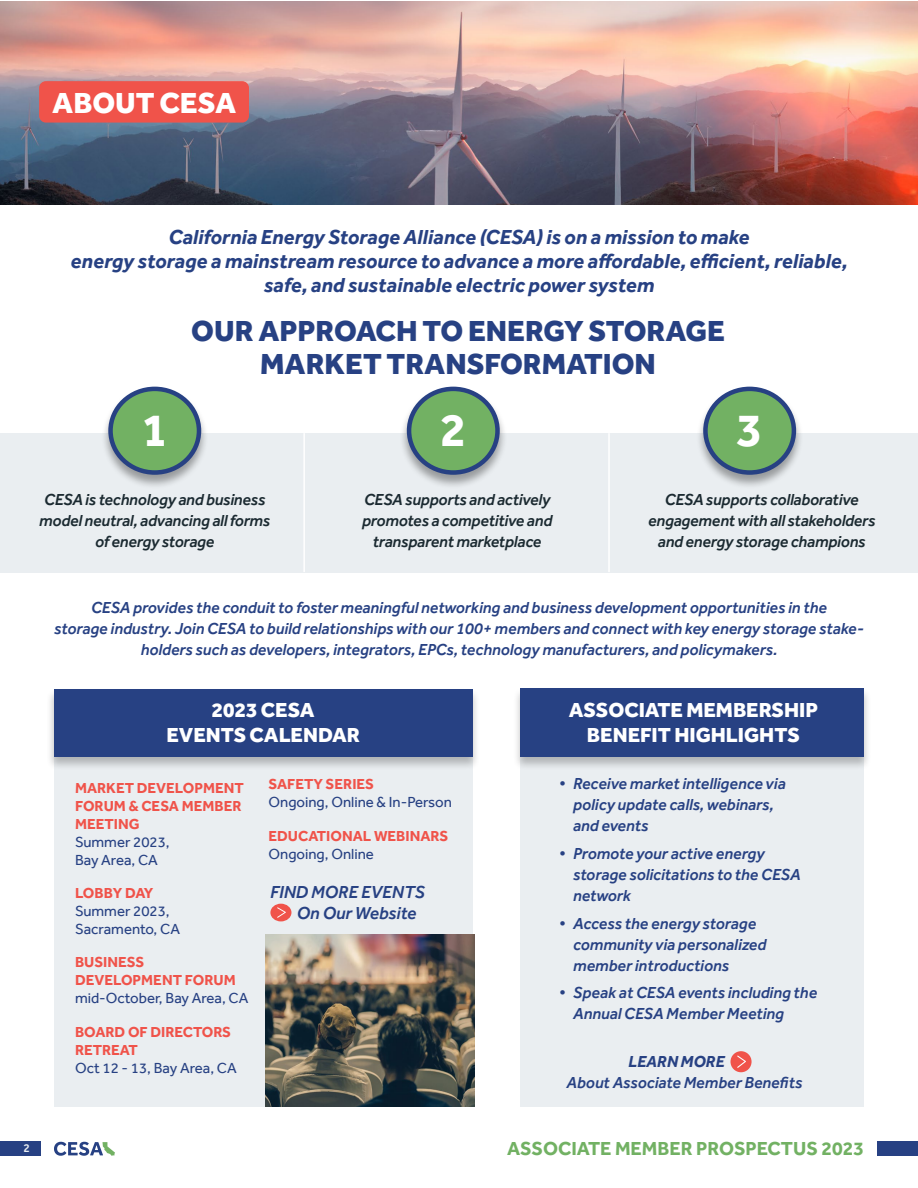
<style>
.page{position:relative;width:918px;height:1188px;background:#fff}
.page>*{position:absolute;margin:0;border:0;box-sizing:border-box;transform-origin:0 0}
.t1{font:700 48px "Effra";color:#fff}
.t2{font:800 30px/33px "Effra";color:#274183;text-align:center}
.t3{font:800 30px "Effra";color:#fff}
.t4{font:italic 700 21px/24px "Effra";color:#274183;text-align:center}
.t5{font:800 21px/25.5px "Effra";color:#fff;text-align:center}
.t6{font:700 19.5px "Effra";color:#72b163}
.t7{font:italic 500 18px/21.6px "Effra";color:#274183}
.t8{font:italic 500 16.5px/21px "Effra";color:#274183}
.t9{font:italic 500 16.5px/21px "Effra";letter-spacing:-.01em;color:#1b2a31;text-align:center}
.t10{font:italic 700 16.5px "Effra";color:#274183}
.t11{font:700 15px/18px "Effra";color:#f0534a}
.t12{font:15px/18px "Effra";color:#274183}
.t13{font:500 12px "Effra";color:#eaeef1}
</style>
<div class="page">
<svg style="left:54px;top:1142px;width:61px;height:14px"></svg>
<div style="left:0;top:1141px;width:40px;height:15px;background:#274183"></div>
<div style="left:878px;top:1141px;width:40px;height:15px;background:#274183"></div>
<div style="left:54px;top:771px;width:418px;height:336px;background:#eaeef1"></div>
<div style="left:521px;top:771px;width:343px;height:336px;background:#eaeef1"></div>
<img style="left:0;top:1px;width:918px;height:204px">
<div style="left:0;top:434px;width:918px;height:139px;background:#eaeef1"></div>
<div style="left:101px;top:386px;width:108px;height:103px;background:#000;opacity:.35"></div>
<div style="left:111px;top:389px;width:88px;height:84px;background:#72b163;border-radius:50%"></div>
<div style="left:108px;top:387px;width:93px;height:88px;border:4px solid #274183;border-radius:50%"></div>
<div style="left:399px;top:386px;width:108px;height:103px;background:#000;opacity:.35"></div>
<div style="left:409px;top:389px;width:89px;height:84px;background:#72b163;border-radius:50%"></div>
<div style="left:407px;top:387px;width:93px;height:88px;border:4px solid #274183;border-radius:50%"></div>
<div style="left:696px;top:386px;width:108px;height:103px;background:#000;opacity:.35"></div>
<div style="left:705px;top:389px;width:89px;height:84px;background:#72b163;border-radius:50%"></div>
<div style="left:703px;top:387px;width:93px;height:88px;border:4px solid #274183;border-radius:50%"></div>
<hr style="left:303px;top:433px;width:2px;height:139px;background:#fff">
<hr style="left:608px;top:433px;width:2px;height:139px;background:#fff">
<div style="left:39px;top:81px;width:210px;height:42px;background:#f0534a;border-radius:7px"></div>
<div style="left:270px;top:904px;width:21px;height:17px;background:#f0534a;border-radius:50%"></div>
<svg style="left:277px;top:907px;width:9px;height:11px"></svg>
<img style="left:266px;top:935px;width:209px;height:172px">
<div style="left:47px;top:688px;width:433px;height:83px;background:#000;opacity:.25"></div>
<div style="left:54px;top:689px;width:418px;height:68px;background:#274183"></div>
<div style="left:513px;top:687px;width:359px;height:84px;background:#000;opacity:.25"></div>
<div style="left:521px;top:688px;width:343px;height:69px;background:#274183"></div>
<div style="left:731px;top:1051px;width:21px;height:21px;background:#f0534a;border-radius:50%"></div>
<svg style="left:737px;top:1056px;width:9px;height:12px"></svg>
<h2 class="t3" style="left:52px;top:84px;width:185px">ABOUT CESA</h2>
<p class="t4" style="left:71px;top:224px;width:778px">California Energy Storage Alliance (CESA) is on a mission to make<br>energy storage a mainstream resource to advance a more affordable, efficient, reliable, safe, and sustainable electric power system</p>
<h2 class="t2" style="left:191px;top:313px;width:535px">OUR APPROACH TO ENERGY STORAGE<br>MARKET TRANSFORMATION</h2>
<h1 class="t1" style="left:142px;top:400px;width:28px">1</h1>
<h1 class="t1" style="left:440px;top:400px;width:28px">2</h1>
<h1 class="t1" style="left:737px;top:400px;width:28px">3</h1>
<p class="t9" style="left:39px;top:488px;width:233px">CESA is technology and business model neutral, advancing all forms of energy storage</p>
<p class="t9" style="left:362px;top:488px;width:192px">CESA supports and actively promotes a competitive and transparent marketplace</p>
<p class="t9" style="left:648px;top:488px;width:229px">CESA supports collaborative engagement with all stakeholders and energy storage champions</p>
<p class="t8" style="left:54px;top:596px;width:811px;text-align:center">CESA provides the conduit to foster meaningful networking and business development opportunities in the<br>storage industry. Join CESA to build relationships with our 100+ members and connect with key energy storage stake&shy;holders such as developers, integrators, EPCs, technology manufacturers, and policymakers.</p>
<p class="t5" style="left:166px;top:696px;width:195px">2023 CESA<br>EVENTS CALENDAR</p>
<p class="t11" style="left:75px;top:778px;width:170px">MARKET DEVELOPMENT<br>FORUM &amp; CESA MEMBER<br>MEETING</p>
<p class="t12" style="left:75px;top:832px;width:96px">Summer 2023,<br>Bay Area, CA</p>
<p class="t11" style="left:75px;top:883px;width:80px">LOBBY DAY</p>
<p class="t12" style="left:75px;top:901px;width:107px">Summer 2023,<br>Sacramento, CA</p>
<p class="t11" style="left:75px;top:952px;width:162px">BUSINESS<br>DEVELOPMENT FORUM</p>
<p class="t12" style="left:75px;top:988px;width:175px">mid-October, Bay Area, CA</p>
<p class="t11" style="left:75px;top:1023px;width:158px">BOARD OF DIRECTORS<br>RETREAT</p>
<p class="t12" style="left:75px;top:1059px;width:163px">Oct 12 - 13, Bay Area, CA</p>
<p class="t11" style="left:268px;top:774px;width:107px">SAFETY SERIES</p>
<p class="t12" style="left:268px;top:792px;width:185px">Ongoing, Online &amp; In-Person</p>
<p class="t11" style="left:268px;top:827px;width:181px">EDUCATIONAL WEBINARS</p>
<p class="t12" style="left:268px;top:845px;width:107px">Ongoing, Online</p>
<p class="t7" style="left:297px;top:881px;width:130px;text-indent:-27px">FIND MORE EVENTS<br>On Our Website</p>
<p class="t5" style="left:569px;top:696px;width:251px">ASSOCIATE MEMBERSHIP<br>BENEFIT HIGHLIGHTS</p>
<p class="t8" style="left:573px;top:773px;width:214px;text-indent:-15px">• Receive market intelligence via policy update calls, webinars, and events</p>
<p class="t8" style="left:573px;top:843px;width:229px;text-indent:-15px">• Promote your active energy storage solicitations to the CESA network</p>
<p class="t8" style="left:573px;top:912px;width:195px;text-indent:-15px">• Access the energy storage community via personalized member introductions</p>
<p class="t8" style="left:573px;top:982px;width:246px;text-indent:-15px">• Speak at CESA events including the<br>Annual CESA Member Meeting</p>
<p class="t10" style="left:628px;top:1052px;width:98px">LEARN MORE</p>
<p class="t8" style="left:567px;top:1072px;width:237px">About Associate Member Benefits</p>
<p class="t13" style="left:24px;top:1141px;width:8px">2</p>
<p class="t6" style="left:507px;top:1136px;width:358px">ASSOCIATE MEMBER PROSPECTUS 2023</p>
</div>
